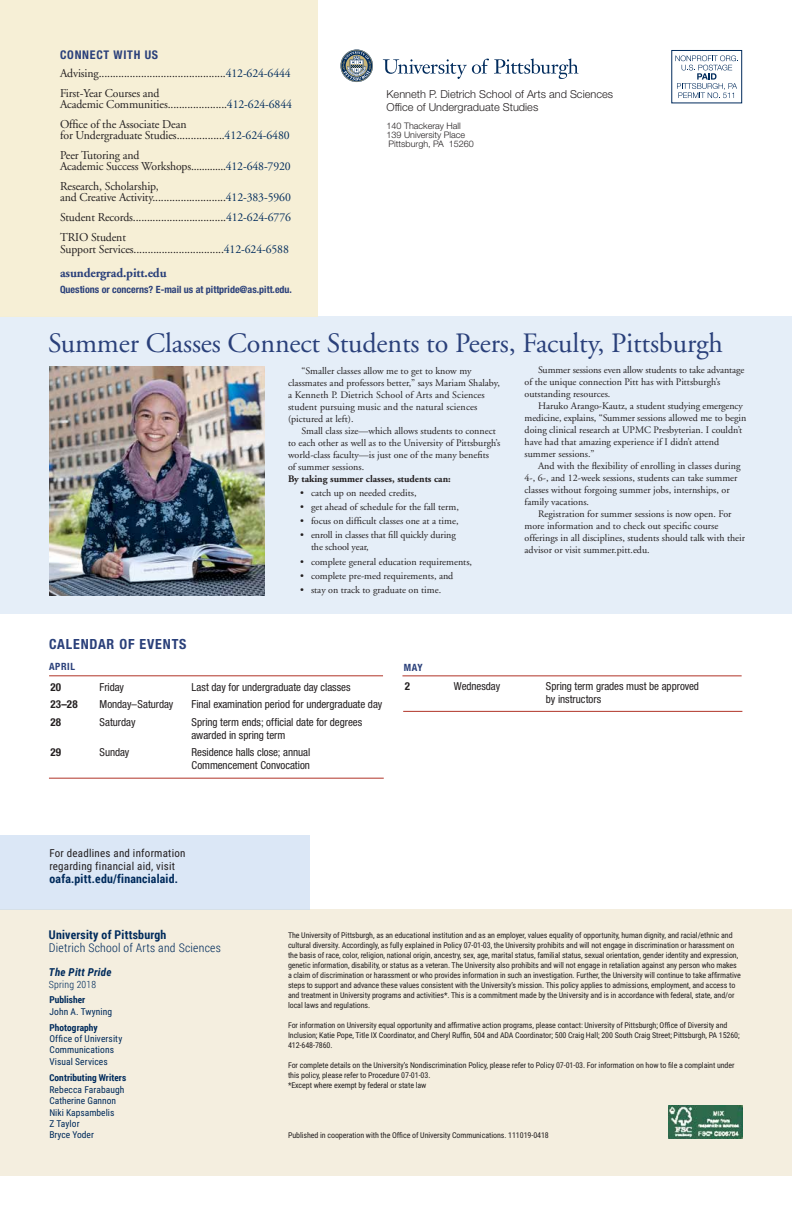
<style>
.page{position:relative;width:792px;height:1224px;background:#fff}
.page>*{position:absolute;margin:0;border:0;box-sizing:border-box;transform-origin:0 0}
.t1{font:28px "Adobe Garamond";letter-spacing:-.005em;color:#2a407a}
.t2{font:700 condensed 14px "Helvetica Neue LT Pro";letter-spacing:.06em;color:#2a407a}
.t3{font:700 13px "Adobe Garamond";letter-spacing:-.01em;color:#2a407a}
.t4{font:12px/20px "Adobe Garamond";letter-spacing:-.01em;color:#231f20}
.t5{font:700 12px "Roboto Condensed";letter-spacing:.02em;color:#002b5c}
.t6{font:300 12px "Roboto Condensed";letter-spacing:.02em;color:#002b5c}
.t7{font:700 condensed 12px "Helvetica Neue LT Pro";letter-spacing:.06em;color:#2a407a}
.t8{font:condensed 11px/13px "Helvetica Neue LT Pro";letter-spacing:-.005em;color:#231f20}
.t9{font:300 11px/13px "Helvetica Neue LT Pro";color:#231f20}
.t10{font:11px/13px "Roboto Condensed";letter-spacing:.02em;color:#231f20}
.t11{font:italic 700 11px "Roboto Condensed";letter-spacing:.02em;color:#002b5c}
.t12{font:700 condensed 11px "Helvetica Neue LT Pro";letter-spacing:.015em;color:#231f20}
.t13{font:10px/12px "Adobe Garamond";color:#231f20}
.t14{font:700 condensed 10px "Helvetica Neue LT Pro";color:#2a407a}
.t15{font:700 10px "Adobe Garamond";color:#231f20}
.t16{font:300 10px "Roboto Condensed";letter-spacing:.02em;color:#002b5c}
.t17{font:9.5px/11.4px "Roboto Condensed";letter-spacing:.005em;color:#002b5c}
.t18{font:700 9.5px "Roboto Condensed";letter-spacing:.01em;color:#002b5c}
.t19{font:300 9px/9px "Helvetica Neue LT Pro";color:#231f20}
.t20{font:8px/10px "Roboto Condensed";letter-spacing:-.01em;color:#231f20}
.s1{color:#002b5c}
</style>
<div class="page">
<div style="left:0;top:316px;width:792px;height:297px;background:#e5eef8"></div>
<div style="left:671px;top:50px;width:71px;height:53px;border:1px solid #002b5c"></div>
<svg style="left:675px;top:55px;width:63px;height:43px"></svg>
<div style="left:0;top:0;width:318px;height:316px;background:#f6eed2"></div>
<div style="left:0;top:909px;width:792px;height:266px;background:#f4eedf"></div>
<svg style="left:383px;top:58px;width:195px;height:21px"></svg>
<svg style="left:340px;top:50px;width:33px;height:32px"></svg>
<hr style="left:49px;top:676px;width:334px;height:1px;background:#b03327">
<hr style="left:49px;top:778px;width:335px;height:1px;background:#b03327">
<hr style="left:402px;top:676px;width:340px;height:1px;background:#b03327">
<hr style="left:403px;top:711px;width:339px;height:1px;background:#b03327">
<div style="left:0;top:835px;width:310px;height:74px;background:#dbe7f6"></div>
<img style="left:668px;top:1106px;width:74px;height:33px">
<img style="left:50px;top:367px;width:215px;height:228px">
<h3 class="t7" style="left:60px;top:47px;width:100px">CONNECT WITH US</h3>
<h3 class="t4" style="left:60px;top:63px;width:232px">Advising.............................................<span class="s1">412-624-6444<br></span>First-Year Courses and</h3>
<h3 class="t4" style="left:60px;top:94px;width:233px">Academic Communities.....................<span class="s1">412-624-6844<br></span>Office of the Associate Dean</h3>
<h3 class="t4" style="left:60px;top:125px;width:231px">for Undergraduate Studies.................<span class="s1">412-624-6480<br></span>Peer Tutoring and</h3>
<h3 class="t4" style="left:60px;top:156px;width:232px">Academic Success Workshops.............<span class="s1">412-648-7920<br></span>Research, Scholarship,</h3>
<h3 class="t4" style="left:60px;top:187px;width:232px;text-align:justify">and Creative Activity..........................<span class="s1">412-383-5960<br></span>Student Records.................................<span class="s1">412-624-6776<br></span>TRIO Student</h3>
<h3 class="t4" style="left:60px;top:239px;width:230px">Support Services................................<span class="s1">412-624-6588</span></h3>
<h3 class="t3" style="left:60px;top:266px;width:108px">asundergrad.pitt.edu</h3>
<p class="t14" style="left:60px;top:284px;width:234px">Questions or concerns? E-mail us at pittpride@as.pitt.edu.</p>
<h3 class="t9" style="left:387px;top:87px;width:228px">Kenneth P. Dietrich School of Arts and Sciences<br>Office of Undergraduate Studies</h3>
<p class="t19" style="left:387px;top:121px;width:89px">140 Thackeray Hall<br>139 University Place<br>Pittsburgh, PA 15260</p>
<h1 class="t1" style="left:48px;top:328px;width:676px">Summer Classes Connect Students to Peers, Faculty, Pittsburgh</h1>
<p class="t13" style="left:288px;top:365px;width:213px;text-indent:14px">“Smaller classes allow me to get to know my classmates and professors better,” says Mariam Shalaby, a Kenneth P. Dietrich School of Arts and Sciences student pursuing music and the natural sciences (pictured at left).</p>
<p class="t13" style="left:288px;top:425px;width:214px;text-indent:14px">Small class size—which allows students to connect to each other as well as to the University of Pittsburgh’s world-class faculty—is just one of the many benefits<br>of summer sessions.</p>
<p class="t15" style="left:288px;top:473px;width:164px">By taking summer classes, students can:</p>
<p class="t13" style="left:300px;top:487px;width:118px">• catch up on needed credits,</p>
<p class="t13" style="left:300px;top:501px;width:160px">• get ahead of schedule for the fall term,</p>
<p class="t13" style="left:300px;top:515px;width:160px">• focus on difficult classes one at a time,</p>
<p class="t13" style="left:311px;top:529px;width:146px;text-indent:-11px">• enroll in classes that fill quickly during the school year,</p>
<p class="t13" style="left:300px;top:556px;width:174px">• complete general education requirements,</p>
<p class="t13" style="left:300px;top:570px;width:155px">• complete pre-med requirements, and</p>
<p class="t13" style="left:300px;top:584px;width:143px">• stay on track to graduate on time.</p>
<p class="t13" style="left:525px;top:364px;width:221px;text-indent:14px">Summer sessions even allow students to take advantage of the unique connection Pitt has with Pittsburgh’s outstanding resources.</p>
<p class="t13" style="left:525px;top:400px;width:223px;text-indent:14px">Haruko Arango-Kautz, a student studying emergency medicine, explains, “Summer sessions allowed me to begin doing clinical research at UPMC Presbyterian. I couldn’t have had that amazing experience if I didn’t attend summer sessions.”</p>
<p class="t13" style="left:525px;top:460px;width:217px;text-indent:14px">And with the flexibility of enrolling in classes during 4-, 6-, and 12-week sessions, students can take summer classes without forgoing summer jobs, internships, or family vacations.</p>
<p class="t13" style="left:525px;top:508px;width:222px;text-indent:14px">Registration for summer sessions is now open. For more information and to check out specific course offerings in all disciplines, students should talk with their advisor or visit summer.pitt.edu.</p>
<h2 class="t2" style="left:49px;top:636px;width:139px">CALENDAR OF EVENTS</h2>
<p class="t14" style="left:49px;top:661px;width:27px">APRIL</p>
<h3 class="t12" style="left:50px;top:680px;width:12px">20</h3>
<h3 class="t8" style="left:100px;top:680px;width:26px">Friday</h3>
<h3 class="t8" style="left:192px;top:680px;width:161px">Last day for undergraduate day classes</h3>
<h3 class="t12" style="left:51px;top:698px;width:29px">23–28</h3>
<h3 class="t8" style="left:100px;top:698px;width:75px">Monday–Saturday</h3>
<h3 class="t8" style="left:192px;top:698px;width:192px">Final examination period for undergraduate day</h3>
<h3 class="t12" style="left:51px;top:715px;width:12px">28</h3>
<h3 class="t8" style="left:100px;top:715px;width:37px">Saturday</h3>
<h3 class="t8" style="left:192px;top:715px;width:172px">Spring term ends; official date for degrees awarded in spring term</h3>
<h3 class="t12" style="left:51px;top:746px;width:12px">29</h3>
<h3 class="t8" style="left:100px;top:746px;width:31px">Sunday</h3>
<h3 class="t8" style="left:192px;top:746px;width:120px">Residence halls close; annual<br>Commencement Convocation</h3>
<p class="t14" style="left:404px;top:661px;width:20px">MAY</p>
<h3 class="t12" style="left:405px;top:679px;width:7px">2</h3>
<h3 class="t8" style="left:454px;top:679px;width:48px">Wednesday</h3>
<h3 class="t8" style="left:546px;top:679px;width:155px">Spring term grades must be approved by instructors</h3>
<h3 class="t10" style="left:50px;top:846px;width:137px">For deadlines and information regarding financial aid, visit</h3>
<h3 class="t5" style="left:50px;top:870px;width:130px">oafa.pitt.edu/financialaid.</h3>
<h3 class="t5" style="left:49px;top:927px;width:119px">University of Pittsburgh</h3>
<h3 class="t6" style="left:49px;top:940px;width:173px">Dietrich School of Arts and Sciences</h3>
<h3 class="t11" style="left:49px;top:965px;width:64px">The Pitt Pride</h3>
<p class="t16" style="left:49px;top:978px;width:49px">Spring 2018</p>
<p class="t18" style="left:49px;top:993px;width:37px">Publisher</p>
<p class="t17" style="left:49px;top:1005px;width:64px">John A. Twyning</p>
<p class="t18" style="left:49px;top:1020px;width:50px">Photography</p>
<p class="t17" style="left:49px;top:1033px;width:74px">Office of University<br>Communications<br>Visual Services</p>
<p class="t18" style="left:49px;top:1071px;width:78px">Contributing Writers</p>
<p class="t17" style="left:49px;top:1083px;width:77px">Rebecca Farabaugh<br>Catherine Gannon<br>Niki Kapsambelis<br>Z Taylor<br>Bryce Yoder</p>
<p class="t20" style="left:288px;top:930px;width:455px">The University of Pittsburgh, as an educational institution and as an employer, values equality of opportunity, human dignity, and racial/ethnic and cultural diversity. Accordingly, as fully explained in Policy 07-01-03, the University prohibits and will not engage in discrimination or harassment on the basis of race, color, religion, national origin, ancestry, sex, age, marital status, familial status, sexual orientation, gender identity and expression, genetic information, disability, or status as a veteran. The University also prohibits and will not engage in retaliation against any person who makes a claim of discrimination or harassment or who provides information in such an investigation. Further, the University will continue to take affirmative steps to support and advance these values consistent with the University’s mission. This policy applies to admissions, employment, and access to and treatment in University programs and activities*. This is a commitment made by the University and is in accordance with federal, state, and/or local laws and regulations.</p>
<p class="t20" style="left:288px;top:1020px;width:453px">For information on University equal opportunity and affirmative action programs, please contact: University of Pittsburgh; Office of Diversity and<br>Inclusion; Katie Pope, Title IX Coordinator, and Cheryl Ruffin, 504 and ADA Coordinator; 500 Craig Hall; 200 South Craig Street; Pittsburgh, PA 15260;<br>412-648-7860.</p>
<p class="t20" style="left:288px;top:1060px;width:448px">For complete details on the University’s Nondiscrimination Policy, please refer to Policy 07-01-03. For information on how to file a complaint under this policy, please refer to Procedure 07-01-03.<br>*Except where exempt by federal or state law</p>
<p class="t20" style="left:288px;top:1130px;width:262px">Published in cooperation with the Office of University Communications. 111019-0418</p>
</div>
